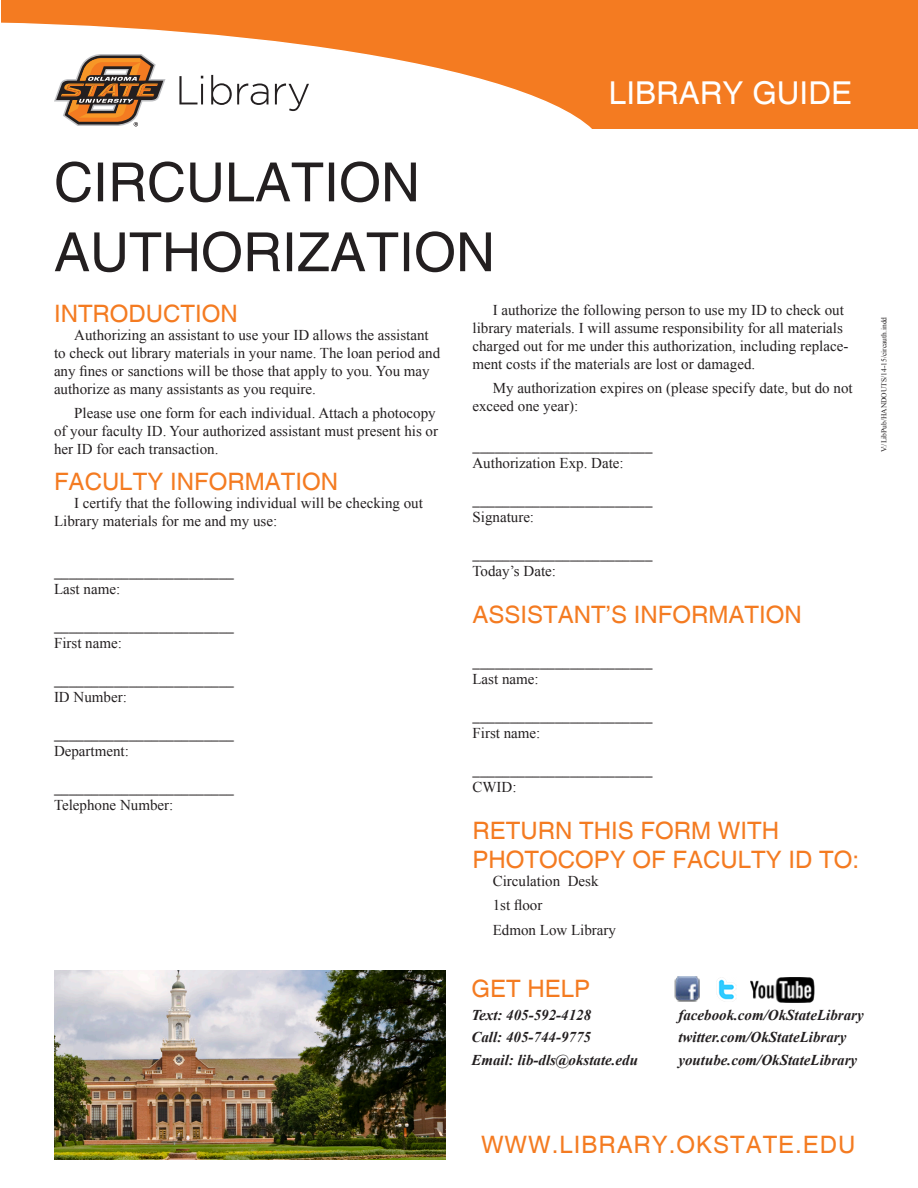
<style>
.page{position:relative;width:918px;height:1188px;background:#fff}
.page>*{position:absolute;margin:0;border:0;box-sizing:border-box;transform-origin:0 0}
.Title_13-14{font:54px/69.9px "Helvetica";color:#231f20}
.t1{font:31.5px "Helvetica";color:#fff}
.Subtitle_13-14{font:24px/28.8px "Helvetica";color:#f47b21}
.Subtitle_13-14-2{font:24px "Helvetica";letter-spacing:.04em;color:#f47b21}
.Body_13-14{font:15px/18px "Times New Roman";color:#231f20}
._07Bulleted_Body{font:15px "Futura BT";color:#231f20}
.t2{font:italic 700 15px "Times New Roman";color:#231f20}
._07Bulleted_Body-2{font:15px "Times New Roman";color:#231f20}
.Body_13-14-2{font:7.5px "Times New Roman";color:#231f20}
</style>
<div class="page">
<div style="left:1px;top:0;width:917px;height:129px;background:#f47b21"></div>
<svg style="left:1px;top:22px;width:591px;height:107px"></svg>
<svg style="left:54px;top:54px;width:112px;height:72px"></svg>
<svg style="left:179px;top:76px;width:24px;height:28px"></svg>
<svg style="left:211px;top:75px;width:57px;height:30px"></svg>
<svg style="left:275px;top:83px;width:34px;height:28px"></svg>
<img style="left:718px;top:978px;width:16px;height:22px">
<img style="left:675px;top:976px;width:25px;height:25px">
<img style="left:751px;top:977px;width:64px;height:25px">
<img style="left:54px;top:970px;width:392px;height:190px">
<h2 class="t1" style="left:609px;top:75px;width:245px">LIBRARY GUIDE</h2>
<p class="Title_13-14" style="left:54px;top:149px;width:443px">CIRCULATION<br>AUTHORIZATION</p>
<p class="Subtitle_13-14" style="left:54px;top:300px;width:185px">INTRODUCTION</p>
<p class="Body_13-14" style="left:54px;top:325px;width:388px;text-indent:20px">Authorizing an assistant to use your ID allows the assistant to check out library materials in your name. The loan period and any fines or sanctions will be those that apply to you. You may authorize as many assistants as you require.</p>
<p class="Body_13-14" style="left:54px;top:404px;width:386px;text-indent:20px">Please use one form for each individual. Attach a photocopy of your faculty ID. Your authorized assistant must present his or her ID for each transaction.</p>
<p class="Subtitle_13-14" style="left:54px;top:468px;width:286px">FACULTY INFORMATION</p>
<p class="Body_13-14" style="left:54px;top:494px;width:370px;text-indent:20px">I certify that the following individual will be checking out<br>Library materials for me and my use:</p>
<p class="Body_13-14" style="left:472px;top:300px;width:377px;text-indent:20px">I authorize the following person to use my ID to check out library materials. I will assume responsibility for all materials charged out for me under this authorization, including replace&shy;ment costs if the materials are lost or damaged.</p>
<p class="Body_13-14" style="left:472px;top:379px;width:382px;text-indent:20px">My authorization expires on (please specify date, but do not exceed one year):</p>
<p class="_07Bulleted_Body" style="left:472px;top:436px;width:181px">________________________</p>
<p class="_07Bulleted_Body-2" style="left:472px;top:453px;width:153px">Authorization Exp. Date:</p>
<p class="_07Bulleted_Body" style="left:472px;top:490px;width:181px">________________________</p>
<p class="_07Bulleted_Body-2" style="left:472px;top:507px;width:63px">Signature:</p>
<p class="_07Bulleted_Body" style="left:472px;top:544px;width:181px">________________________</p>
<p class="_07Bulleted_Body-2" style="left:472px;top:561px;width:85px">Today’s Date:</p>
<p class="Subtitle_13-14" style="left:472px;top:601px;width:331px">ASSISTANT’S INFORMATION</p>
<p class="_07Bulleted_Body" style="left:54px;top:562px;width:181px">________________________</p>
<p class="_07Bulleted_Body-2" style="left:54px;top:579px;width:68px">Last name:</p>
<p class="_07Bulleted_Body" style="left:54px;top:616px;width:181px">________________________</p>
<p class="_07Bulleted_Body-2" style="left:54px;top:633px;width:69px">First name:</p>
<p class="_07Bulleted_Body" style="left:54px;top:670px;width:181px">________________________</p>
<p class="_07Bulleted_Body-2" style="left:54px;top:687px;width:74px">ID Number:</p>
<p class="_07Bulleted_Body" style="left:54px;top:724px;width:181px">________________________</p>
<p class="_07Bulleted_Body-2" style="left:54px;top:741px;width:76px">Department:</p>
<p class="_07Bulleted_Body" style="left:54px;top:778px;width:181px">________________________</p>
<p class="_07Bulleted_Body-2" style="left:54px;top:795px;width:121px">Telephone Number:</p>
<p class="_07Bulleted_Body" style="left:472px;top:652px;width:181px">________________________</p>
<p class="_07Bulleted_Body-2" style="left:472px;top:669px;width:68px">Last name:</p>
<p class="_07Bulleted_Body" style="left:472px;top:706px;width:181px">________________________</p>
<p class="_07Bulleted_Body-2" style="left:472px;top:723px;width:69px">First name:</p>
<p class="_07Bulleted_Body" style="left:472px;top:760px;width:181px">________________________</p>
<p class="_07Bulleted_Body-2" style="left:472px;top:777px;width:46px">CWID:</p>
<p class="Subtitle_13-14" style="left:472px;top:817px;width:388px">RETURN THIS FORM WITH<br>PHOTOCOPY OF FACULTY ID TO:</p>
<p class="Body_13-14" style="left:493px;top:871px;width:107px">Circulation Desk</p>
<p class="Body_13-14" style="left:493px;top:896px;width:51px">1st floor</p>
<p class="Body_13-14" style="left:493px;top:921px;width:125px">Edmon Low Library</p>
<h3 class="Subtitle_13-14" style="left:471px;top:975px;width:120px">GET HELP</h3>
<p class="t2" style="left:471px;top:1004px;width:121px">Text: 405-592-4128</p>
<p class="t2" style="left:678px;top:1004px;width:187px">facebook.com/OkStateLibrary</p>
<p class="t2" style="left:471px;top:1027px;width:121px">Call: 405-744-9775</p>
<p class="t2" style="left:678px;top:1027px;width:169px">twitter.com/OkStateLibrary</p>
<p class="t2" style="left:471px;top:1049px;width:168px">Email: lib-dls@okstate.edu</p>
<p class="t2" style="left:678px;top:1049px;width:180px">youtube.com/OkStateLibrary</p>
<p class="Body_13-14-2" style="left:879px;top:452px;width:137px;rotate:-90deg">V:/LibPub/HANDOUTS/14-15/circauth.indd</p>
<h3 class="Subtitle_13-14-2" style="left:481px;top:1130px;width:376px">WWW.LIBRARY.OKSTATE.EDU</h3>
</div>
